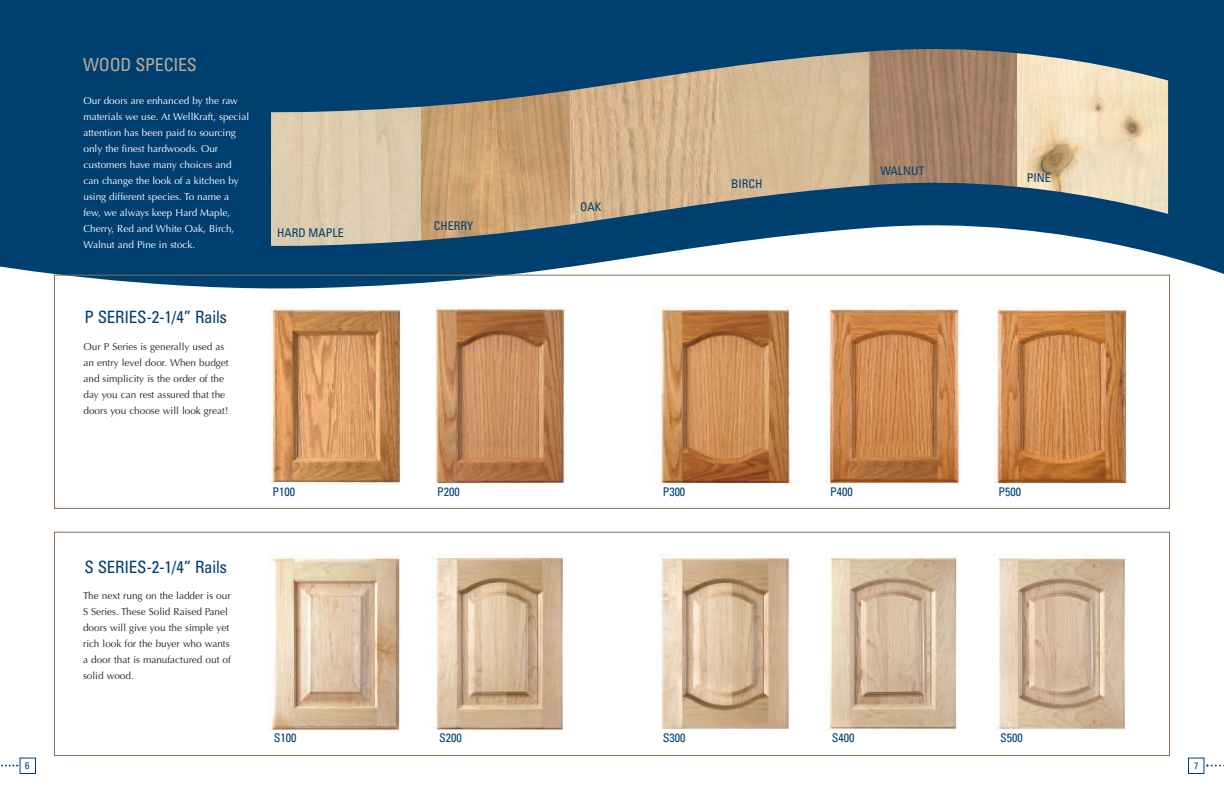
<style>
.page{position:relative;width:1224px;height:792px;background:#fff}
.page>*{position:absolute;margin:0;border:0;box-sizing:border-box;transform-origin:0 0}
.t1{font:condensed 18px "Univers";letter-spacing:-.015em;color:#bbaa96}
.t2{font:condensed 17px "Univers";letter-spacing:-.015em;color:#004071}
.t3{font:condensed 12px "Univers";color:#004071}
.t4{font:10px/16px "Optima";color:#231f20}
.t5{font:10px/16px "Optima";color:#fff}
.t6{font:condensed 9.8px "Univers";color:#004071}
.t7{font:condensed 9.3px "Univers";color:#004071}
</style>
<div class="page">
<div style="left:54px;top:532px;width:1116px;height:224px;border:1px solid #896e50"></div>
<svg style="left:0;top:0;width:1224px;height:289px;background:#17517e"></svg>
<div style="left:271px;top:116px;width:150px;height:53px;background:#deccaf"></div>
<img style="left:421px;top:116px;width:150px;height:53px">
<img style="left:571px;top:116px;width:148px;height:53px">
<div style="left:719px;top:47px;width:151px;height:161px;background:#d7bc96"></div>
<img style="left:869px;top:36px;width:151px;height:162px">
<img style="left:1017px;top:47px;width:151px;height:173px">
<img style="left:268px;top:555px;width:133px;height:176px">
<img style="left:431px;top:554px;width:138px;height:177px">
<img style="left:658px;top:554px;width:133px;height:175px">
<img style="left:829px;top:556px;width:128px;height:175px">
<img style="left:993px;top:554px;width:133px;height:176px">
<svg style="left:0;top:169px;width:1224px;height:115px;fill:#004071"></svg>
<div style="left:54px;top:275px;width:1116px;height:234px;border:1px solid #896e50"></div>
<img style="left:270px;top:307px;width:132px;height:178px">
<img style="left:433px;top:307px;width:134px;height:178px">
<img style="left:652px;top:306px;width:147px;height:180px">
<img style="left:826px;top:305px;width:135px;height:180px">
<img style="left:993px;top:306px;width:136px;height:178px">
<svg style="left:0;top:28px;width:1224px;height:88px;background:#42647a"></svg>
<div style="left:1188px;top:758px;width:16px;height:16px;border:1px solid #004071"></div>
<svg style="left:1206px;top:765px;width:18px;height:2px"></svg>
<div style="left:20px;top:758px;width:16px;height:16px;border:1px solid #004071"></div>
<svg style="left:1px;top:765px;width:17px;height:2px"></svg>
<h1 class="t1" style="left:83px;top:58px;width:115px">WOOD SPECIES</h1>
<p class="t5" style="left:83px;top:92px;width:167px">Our doors are enhanced by the raw materials we use. At WellKraft, special attention has been paid to sourcing only the finest hardwoods. Our customers have many choices and can change the look of a kitchen by using different species. To name a few, we always keep Hard Maple,<br>Cherry, Red and White Oak, Birch,<br>Walnut and Pine in stock.</p>
<h2 class="t2" style="left:85px;top:311px;width:144px">P SERIES-2-1/4” Rails</h2>
<p class="t4" style="left:83px;top:339px;width:147px">Our P Series is generally used as an entry level door. When budget and simplicity is the order of the day you can rest assured that the doors you choose will look great!</p>
<p class="t3" style="left:277px;top:228px;width:68px">HARD MAPLE</p>
<p class="t3" style="left:434px;top:221px;width:41px">CHERRY</p>
<p class="t3" style="left:580px;top:202px;width:23px">OAK</p>
<p class="t3" style="left:731px;top:179px;width:33px">BIRCH</p>
<p class="t3" style="left:880px;top:166px;width:46px">WALNUT</p>
<p class="t3" style="left:1027px;top:173px;width:26px">PINE</p>
<h2 class="t2" style="left:85px;top:561px;width:144px">S SERIES-2-1/4” Rails</h2>
<p class="t4" style="left:83px;top:588px;width:149px">The next rung on the ladder is our<br>S Series. These Solid Raised Panel doors will give you the simple yet rich look for the buyer who wants a door that is manufactured out of solid wood.</p>
<p class="t3" style="left:273px;top:487px;width:24px">P100</p>
<p class="t3" style="left:437px;top:487px;width:24px">P200</p>
<p class="t3" style="left:663px;top:487px;width:24px">P300</p>
<p class="t3" style="left:830px;top:487px;width:24px">P400</p>
<p class="t3" style="left:999px;top:487px;width:24px">P500</p>
<p class="t3" style="left:274px;top:733px;width:24px">S100</p>
<p class="t3" style="left:439px;top:733px;width:24px">S200</p>
<p class="t3" style="left:663px;top:733px;width:24px">S300</p>
<p class="t3" style="left:832px;top:733px;width:24px">S400</p>
<p class="t3" style="left:1000px;top:733px;width:24px">S500</p>
<p class="t6" style="left:25px;top:762px;width:6px">6</p>
<p class="t7" style="left:1194px;top:762px;width:6px">7</p>
</div>
